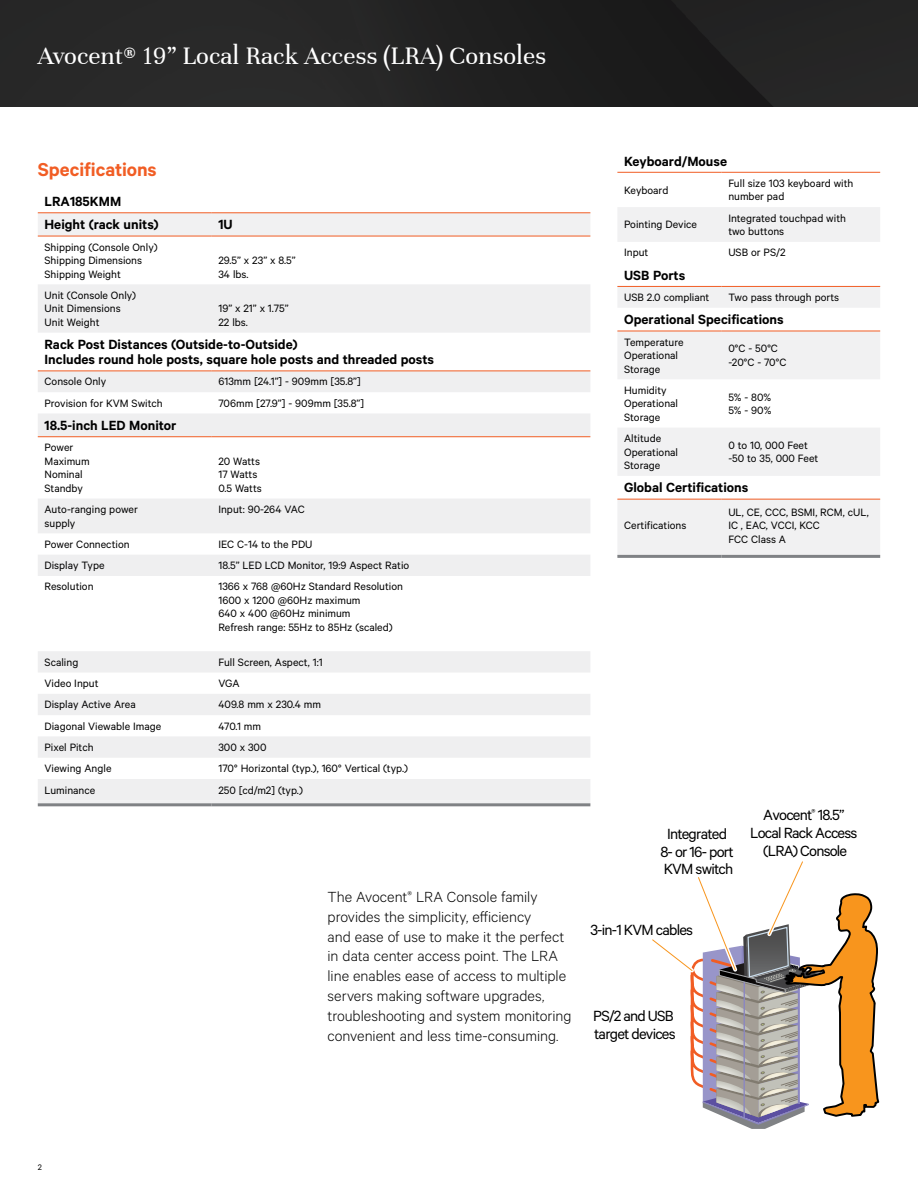
<style>
.page{position:relative;width:918px;height:1188px;background:#fff}
.page>*{position:absolute;margin:0;border:0;box-sizing:border-box;transform-origin:0 0}
.t1{font:27px "Unna";color:#fff}
.t2{font:600 21px "Calibre";color:#f15d24}
.t3{font:16.65px/17.5px "Calibre";letter-spacing:-.05em;color:#000;text-align:center}
.t4{font:300 16.5px/19.8px "Calibre";color:#000}
.t5{font:600 15px/23.2px "Calibre";color:#000}
.t6{font:12px/13.5px "Calibre";color:#000}
.t7{font:9px "Calibre";color:#000}
</style>
<div class="page">
<img style="left:0;top:0;width:918px;height:106px">
<svg style="left:38px;top:214px;width:552px;height:589px"></svg>
<svg style="left:38px;top:284px;width:552px;height:516px"></svg>
<hr style="left:38px;top:236px;width:174px;height:1px;background:#f15d24">
<hr style="left:212px;top:236px;width:378px;height:1px;background:#f15d24">
<hr style="left:38px;top:213px;width:174px;height:1px;background:#f15d24">
<hr style="left:212px;top:213px;width:378px;height:1px;background:#f15d24">
<hr style="left:38px;top:371px;width:174px;height:1px;background:#f15d24">
<hr style="left:212px;top:371px;width:378px;height:1px;background:#f15d24">
<hr style="left:38px;top:436px;width:174px;height:1px;background:#f15d24">
<hr style="left:212px;top:436px;width:378px;height:1px;background:#f15d24">
<hr style="left:38px;top:803px;width:174px;height:3px;background:#808285">
<hr style="left:212px;top:803px;width:378px;height:3px;background:#808285">
<svg style="left:617px;top:207px;width:263px;height:348px;fill:#f1f1f2"></svg>
<div style="left:617px;top:332px;width:263px;height:47px;background:#f1f1f2"></div>
<hr style="left:617px;top:172px;width:105px;height:1px;background:#f15d24">
<hr style="left:722px;top:172px;width:158px;height:1px;background:#f15d24">
<hr style="left:617px;top:286px;width:105px;height:1px;background:#f15d24">
<hr style="left:722px;top:286px;width:158px;height:1px;background:#f15d24">
<hr style="left:617px;top:331px;width:105px;height:1px;background:#f15d24">
<hr style="left:722px;top:331px;width:158px;height:1px;background:#f15d24">
<hr style="left:617px;top:499px;width:105px;height:1px;background:#f15d24">
<hr style="left:722px;top:499px;width:158px;height:1px;background:#f15d24">
<hr style="left:617px;top:555px;width:105px;height:3px;background:#808285">
<hr style="left:722px;top:555px;width:158px;height:3px;background:#808285">
<svg style="left:652px;top:861px;width:228px;height:268px"></svg>
<h1 class="t1" style="left:38px;top:41px;width:510px">Avocent® 19” Local Rack Access (LRA) Consoles</h1>
<h2 class="t2" style="left:38px;top:157px;width:121px">Specifications</h2>
<p class="t5" style="left:45px;top:189px;width:116px">LRA185KMM<br>Height (rack units)</p>
<p class="t6" style="left:45px;top:240px;width:115px">Shipping (Console Only)<br>Shipping Dimensions<br>Shipping Weight</p>
<p class="t5" style="left:218px;top:213px;width:16px">1U</p>
<p class="t6" style="left:218px;top:253px;width:79px">29.5” x 23” x 8.5”<br>34 lbs.</p>
<p class="t6" style="left:45px;top:288px;width:93px">Unit (Console Only)<br>Unit Dimensions<br>Unit Weight</p>
<p class="t6" style="left:218px;top:301px;width:72px">19” x 21” x 1.75”<br>22 lbs.</p>
<p class="t5" style="left:45px;top:337px;width:391px;line-height:15px">Rack Post Distances (Outside-to-Outside)<br>Includes round hole posts, square hole posts and threaded posts</p>
<p class="t6" style="left:45px;top:375px;width:63px">Console Only</p>
<p class="t6" style="left:218px;top:375px;width:144px">613mm [24.1”] - 909mm [35.8”]</p>
<p class="t6" style="left:45px;top:396px;width:120px">Provision for KVM Switch</p>
<p class="t6" style="left:218px;top:396px;width:147px">706mm [27.9”] - 909mm [35.8”]</p>
<p class="t5" style="left:45px;top:413px;width:134px">18.5-inch LED Monitor</p>
<p class="t6" style="left:45px;top:440px;width:47px">Power<br>Maximum<br>Nominal<br>Standby</p>
<p class="t6" style="left:218px;top:454px;width:45px">20 Watts<br>17 Watts<br>0.5 Watts</p>
<p class="t6" style="left:45px;top:502px;width:95px">Auto-ranging power supply</p>
<p class="t6" style="left:218px;top:502px;width:88px">Input: 90-264 VAC</p>
<p class="t6" style="left:45px;top:537px;width:87px">Power Connection</p>
<p class="t6" style="left:218px;top:537px;width:96px">IEC C-14 to the PDU</p>
<p class="t6" style="left:45px;top:558px;width:61px">Display Type</p>
<p class="t6" style="left:218px;top:558px;width:192px">18.5” LED LCD Monitor, 19:9 Aspect Ratio</p>
<p class="t6" style="left:45px;top:580px;width:51px">Resolution</p>
<p class="t6" style="left:218px;top:580px;width:186px">1366 x 768 @60Hz Standard Resolution<br>1600 x 1200 @60Hz maximum<br>640 x 400 @60Hz minimum<br>Refresh range: 55Hz to 85Hz (scaled)</p>
<p class="t6" style="left:45px;top:655px;width:35px">Scaling</p>
<p class="t6" style="left:218px;top:655px;width:106px">Full Screen, Aspect, 1:1</p>
<p class="t6" style="left:45px;top:676px;width:56px">Video Input</p>
<p class="t6" style="left:218px;top:676px;width:23px">VGA</p>
<p class="t6" style="left:45px;top:697px;width:93px">Display Active Area</p>
<p class="t6" style="left:218px;top:697px;width:104px">409.8 mm x 230.4 mm</p>
<p class="t6" style="left:45px;top:719px;width:118px">Diagonal Viewable Image</p>
<p class="t6" style="left:218px;top:719px;width:44px">470.1 mm</p>
<p class="t6" style="left:45px;top:740px;width:51px">Pixel Pitch</p>
<p class="t6" style="left:218px;top:740px;width:50px">300 x 300</p>
<p class="t6" style="left:45px;top:761px;width:68px">Viewing Angle</p>
<p class="t6" style="left:218px;top:761px;width:191px">170° Horizontal (typ.), 160° Vertical (typ.)</p>
<p class="t6" style="left:45px;top:783px;width:52px">Luminance</p>
<p class="t6" style="left:218px;top:783px;width:86px">250 [cd/m2] (typ.)</p>
<p class="t4" style="left:328px;top:886px;width:245px">The Avocent<sup>®</sup> LRA Console family provides the simplicity, efficiency<br>and ease of use to make it the perfect in data center access point. The LRA line enables ease of access to multiple servers making software upgrades, troubleshooting and system monitoring convenient and less time-consuming.</p>
<p class="t5" style="left:624px;top:149px;width:104px">Keyboard/Mouse</p>
<p class="t6" style="left:624px;top:183px;width:46px">Keyboard</p>
<p class="t6" style="left:728px;top:176px;width:127px">Full size 103 keyboard with number pad</p>
<p class="t6" style="left:624px;top:217px;width:74px">Pointing Device</p>
<p class="t6" style="left:728px;top:211px;width:119px">Integrated touchpad with two buttons</p>
<p class="t6" style="left:624px;top:246px;width:26px">Input</p>
<p class="t6" style="left:728px;top:246px;width:59px">USB or PS/2</p>
<p class="t5" style="left:624px;top:263px;width:63px">USB Ports</p>
<p class="t6" style="left:624px;top:290px;width:87px">USB 2.0 compliant</p>
<p class="t6" style="left:728px;top:290px;width:112px">Two pass through ports</p>
<p class="t5" style="left:624px;top:308px;width:161px">Operational Specifications</p>
<p class="t6" style="left:624px;top:335px;width:61px">Temperature<br>Operational<br>Storage</p>
<p class="t6" style="left:728px;top:341px;width:60px">0°C - 50°C -20°C - 70°C</p>
<p class="t6" style="left:624px;top:383px;width:55px">Humidity<br>Operational<br>Storage</p>
<p class="t6" style="left:728px;top:390px;width:45px">5% - 80%<br>5% - 90%</p>
<p class="t6" style="left:624px;top:431px;width:55px">Altitude<br>Operational<br>Storage</p>
<p class="t6" style="left:728px;top:438px;width:92px">0 to 10, 000 Feet -50 to 35, 000 Feet</p>
<p class="t5" style="left:624px;top:476px;width:126px">Global Certifications</p>
<p class="t6" style="left:624px;top:519px;width:64px">Certifications</p>
<p class="t6" style="left:728px;top:505px;width:142px">UL, CE, CCC, BSMI, RCM, cUL,<br>IC , EAC, VCCI, KCC<br>FCC Class A</p>
<h3 class="t3" style="left:660px;top:825px;width:75px">Integrated<br>8- or 16- port<br>KVM switch</h3>
<h3 class="t3" style="left:750px;top:806px;width:109px">Avocent<sup>®</sup> 18.5”<br>Local Rack Access (LRA) Console</h3>
<h3 class="t3" style="left:590px;top:920px;width:104px">3-in-1 KVM cables</h3>
<h3 class="t3" style="left:593px;top:1007px;width:84px;text-align:left">PS/2 and USB target devices</h3>
<p class="t7" style="left:38px;top:1162px;width:6px">2</p>
</div>
